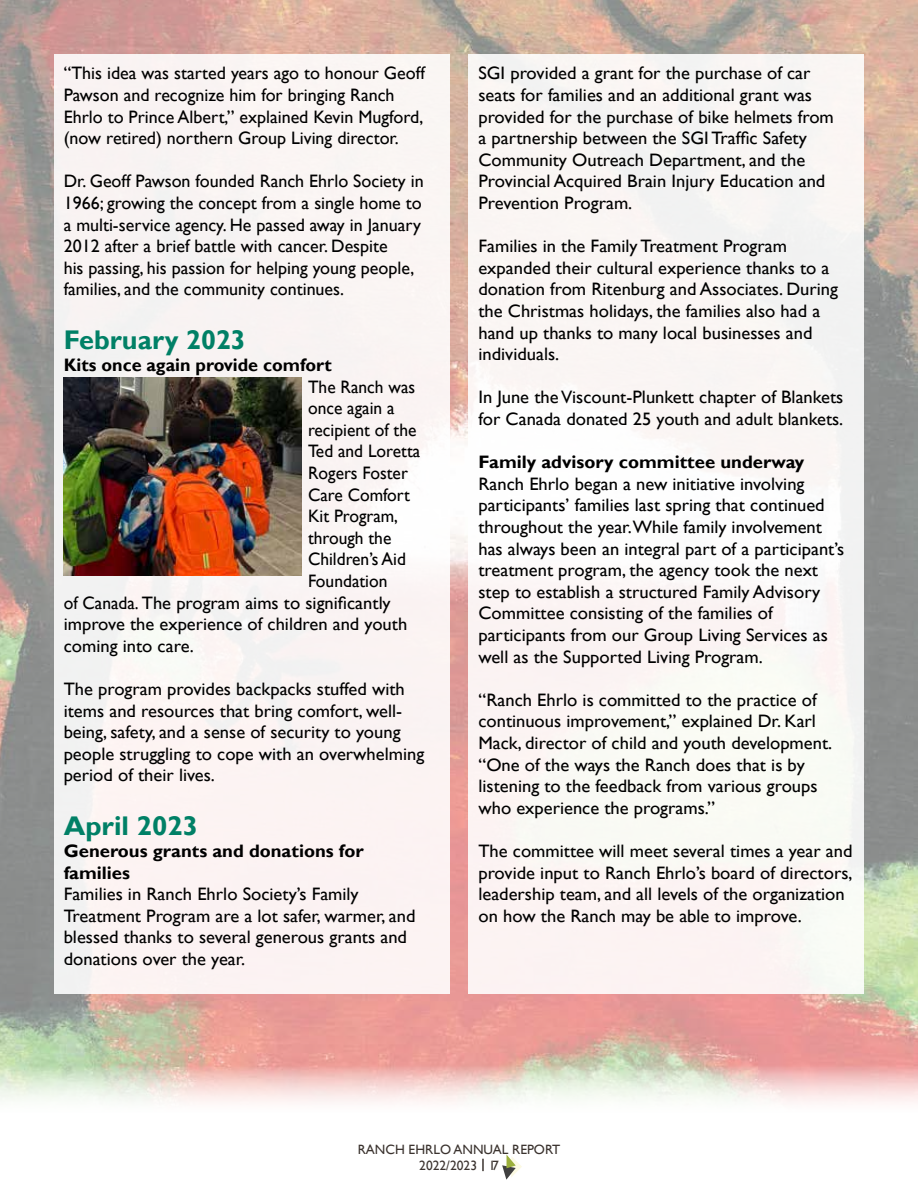
<style>
.page{position:relative;width:918px;height:1188px;background:#fff}
.page>*{position:absolute;margin:0;border:0;box-sizing:border-box;transform-origin:0 0}
.t1{font:700 27px "Gill Sans";color:#008066}
.t2{font:18px/21.6px "Gill Sans";color:#000}
.t3{font:700 18px/21.6px "Gill Sans";color:#000}
.t4{font:13.5px/15.8px "Gill Sans";color:#3b332f;text-align:center}
</style>
<div class="page">
<svg style="left:502px;top:1154px;width:20px;height:26px"></svg>
<img style="left:0;top:0;width:918px;height:1102px">
<div style="left:54px;top:54px;width:396px;height:940px;background:#faf3f3"></div>
<div style="left:468px;top:54px;width:396px;height:940px;background:#faf6f4"></div>
<img style="left:64px;top:377px;width:237px;height:199px">
<svg style="left:482px;top:1159px;width:2px;height:12px"></svg>
<p class="t2" style="left:64px;top:63px;width:363px">“This idea was started years ago to honour Geoff Pawson and recognize him for bringing Ranch Ehrlo to Prince Albert,” explained Kevin Mugford, (now retired) northern Group Living director.</p>
<p class="t2" style="left:64px;top:171px;width:362px">Dr. Geoff Pawson founded Ranch Ehrlo Society in 1966; growing the concept from a single home to a multi-service agency. He passed away in January 2012 after a brief battle with cancer. Despite<br>his passing, his passion for helping young people, families, and the community continues.</p>
<h1 class="t1" style="left:64px;top:324px;width:184px">February 2023</h1>
<p class="t3" style="left:64px;top:355px;width:270px">Kits once again provide comfort</p>
<p class="t2" style="left:308px;top:376px;width:109px">The Ranch was</p>
<p class="t2" style="left:308px;top:398px;width:88px">once again a</p>
<p class="t2" style="left:308px;top:419px;width:110px">recipient of the</p>
<p class="t2" style="left:308px;top:441px;width:114px">Ted and Loretta</p>
<p class="t2" style="left:308px;top:462px;width:101px">Rogers Foster</p>
<p class="t2" style="left:308px;top:484px;width:103px">Care Comfort</p>
<p class="t2" style="left:308px;top:506px;width:92px">Kit Program,</p>
<p class="t2" style="left:308px;top:527px;width:85px">through the</p>
<p class="t2" style="left:308px;top:549px;width:99px">Children’s Aid</p>
<p class="t2" style="left:308px;top:570px;width:81px">Foundation</p>
<p class="t2" style="left:64px;top:592px;width:328px">of Canada. The program aims to significantly</p>
<p class="t2" style="left:64px;top:614px;width:345px">improve the experience of children and youth</p>
<p class="t2" style="left:64px;top:635px;width:132px">coming into care.</p>
<p class="t2" style="left:64px;top:678px;width:362px">The program provides backpacks stuffed with items and resources that bring comfort, well&shy;being, safety, and a sense of security to young people struggling to cope with an overwhelming period of their lives.</p>
<h1 class="t1" style="left:64px;top:810px;width:136px">April 2023</h1>
<p class="t3" style="left:64px;top:841px;width:301px">Generous grants and donations for families</p>
<p class="t2" style="left:64px;top:884px;width:353px">Families in Ranch Ehrlo Society’s Family Treatment Program are a lot safer, warmer, and blessed thanks to several generous grants and donations over the year.</p>
<p class="t2" style="left:478px;top:63px;width:357px">SGI provided a grant for the purchase of car seats for families and an additional grant was provided for the purchase of bike helmets from a partnership between the SGI Traffic Safety Community Outreach Department, and the Provincial Acquired Brain Injury Education and Prevention Program.</p>
<p class="t2" style="left:478px;top:236px;width:361px">Families in the Family Treatment Program expanded their cultural experience thanks to a donation from Ritenburg and Associates. During the Christmas holidays, the families also had a hand up thanks to many local businesses and individuals.</p>
<p class="t2" style="left:478px;top:387px;width:366px">In June the Viscount-Plunkett chapter of Blankets for Canada donated 25 youth and adult blankets.</p>
<p class="t3" style="left:478px;top:452px;width:327px">Family advisory committee underway</p>
<p class="t2" style="left:478px;top:473px;width:367px">Ranch Ehrlo began a new initiative involving participants’ families last spring that continued throughout the year.While family involvement has always been an integral part of a participant’s treatment program, the agency took the next step to establish a structured Family Advisory Committee consisting of the families of participants from our Group Living Services as well as the Supported Living Program.</p>
<p class="t2" style="left:478px;top:689px;width:355px">“Ranch Ehrlo is committed to the practice of continuous improvement,” explained Dr. Karl Mack, director of child and youth development. “One of the ways the Ranch does that is by listening to the feedback from various groups who experience the programs.”</p>
<p class="t2" style="left:478px;top:840px;width:376px">The committee will meet several times a year and provide input to Ranch Ehrlo’s board of directors, leadership team, and all levels of the organization on how the Ranch may be able to improve.</p>
<p class="t4" style="left:358px;top:1142px;width:204px">RANCH EHRLO ANNUAL REPORT<br>2022/2023 17</p>
</div>
